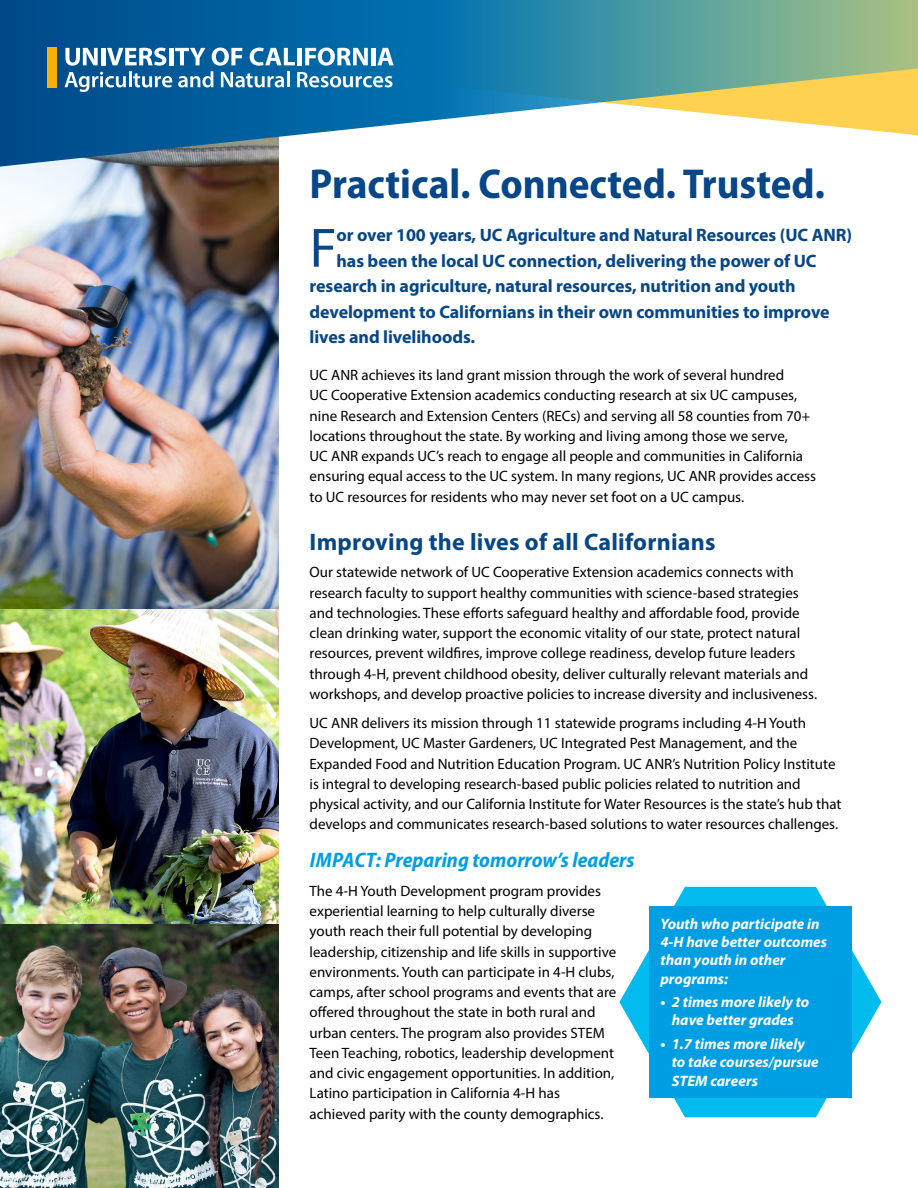
<style>
.page{position:relative;width:918px;height:1188px;background:#fff}
.page>*{position:absolute;margin:0;border:0;box-sizing:border-box;transform-origin:0 0}
.t1{font:55.8px "Myriad Pro";color:#074687}
.t2{font:700 semi-condensed 42px "Myriad Pro";color:#074687}
.t3{font:700 24px "Myriad Pro";letter-spacing:.01em;color:#074687}
.t4{font:italic 700 semi-condensed 21px "Myriad Pro";color:#009fe4}
.t5{font:700 18px "Myriad Pro";letter-spacing:-.005em;color:#074687}
.t6{font:italic 700 15.15px/18.1px "Myriad Pro";color:#fff}
.t7{font:15px/20.2px "Myriad Pro";color:#000}
</style>
<div class="page">
<img style="left:0;top:924px;width:279px;height:264px">
<img style="left:0;top:169px;width:279px;height:755px">
<svg style="left:0;top:0;width:918px;height:169px"></svg>
<svg style="left:65px;top:48px;width:329px;height:44px"></svg>
<div style="left:47px;top:47px;width:9px;height:41px;background:#f7af0a"></div>
<svg style="left:619px;top:887px;width:262px;height:230px"></svg>
<div style="left:649px;top:906px;width:203px;height:192px;background:#009fe4"></div>
<h2 class="t2" style="left:310px;top:157px;width:517px">Practical. Connected. Trusted.</h2>
<h1 class="t1" style="left:310px;top:214px;width:29px">F</h1>
<p class="t5" style="left:337px;top:223px;width:517px">or over 100 years, UC Agriculture and Natural Resources (UC ANR)</p>
<p class="t5" style="left:337px;top:249px;width:482px">has been the local UC connection, delivering the power of UC</p>
<p class="t5" style="left:310px;top:274px;width:488px">research in agriculture, natural resources, nutrition and youth</p>
<p class="t5" style="left:310px;top:300px;width:522px">development to Californians in their own communities to improve</p>
<p class="t5" style="left:310px;top:325px;width:167px">lives and livelihoods.</p>
<p class="t7" style="left:310px;top:365px;width:508px">UC ANR achieves its land grant mission through the work of several hundred<br>UC Cooperative Extension academics conducting research at six UC campuses, nine Research and Extension Centers (RECs) and serving all 58 counties from 70+ locations throughout the state. By working and living among those we serve,<br>UC ANR expands UC’s reach to engage all people and communities in California ensuring equal access to the UC system. In many regions, UC ANR provides access to UC resources for residents who may never set foot on a UC campus.</p>
<h3 class="t3" style="left:310px;top:526px;width:407px">Improving the lives of all Californians</h3>
<p class="t7" style="left:310px;top:562px;width:509px">Our statewide network of UC Cooperative Extension academics connects with research faculty to support healthy communities with science-based strategies and technologies. These efforts safeguard healthy and affordable food, provide clean drinking water, support the economic vitality of our state, protect natural resources, prevent wildfires, improve college readiness, develop future leaders through 4-H, prevent childhood obesity, deliver culturally relevant materials and workshops, and develop proactive policies to increase diversity and inclusiveness.</p>
<p class="t7" style="left:310px;top:713px;width:534px">UC ANR delivers its mission through 11 statewide programs including 4-H Youth Development, UC Master Gardeners, UC Integrated Pest Management, and the Expanded Food and Nutrition Education Program. UC ANR’s Nutrition Policy Institute is integral to developing research-based public policies related to nutrition and physical activity, and our California Institute for Water Resources is the state’s hub that develops and communicates research-based solutions to water resources challenges.</p>
<h3 class="t4" style="left:310px;top:846px;width:326px">IMPACT: Preparing tomorrow’s leaders</h3>
<p class="t7" style="left:310px;top:880px;width:308px">The 4-H Youth Development program provides experiential learning to help culturally diverse youth reach their full potential by developing leadership, citizenship and life skills in supportive environments. Youth can participate in 4-H clubs, camps, after school programs and events that are offered throughout the state in both rural and urban centers. The program also provides STEM Teen Teaching, robotics, leadership development and civic engagement opportunities. In addition, Latino participation in California 4-H has achieved parity with the county demographics.</p>
<p class="t6" style="left:660px;top:914px;width:168px">Youth who participate in<br>4-H have better outcomes than youth in other programs:</p>
<p class="t6" style="left:660px;top:993px;width:150px;text-align:center">• 2 times more likely to have better grades</p>
<p class="t6" style="left:672px;top:1035px;width:148px;text-indent:-11px">• 1.7 times more likely to take courses/pursue<br>STEM careers</p>
</div>
